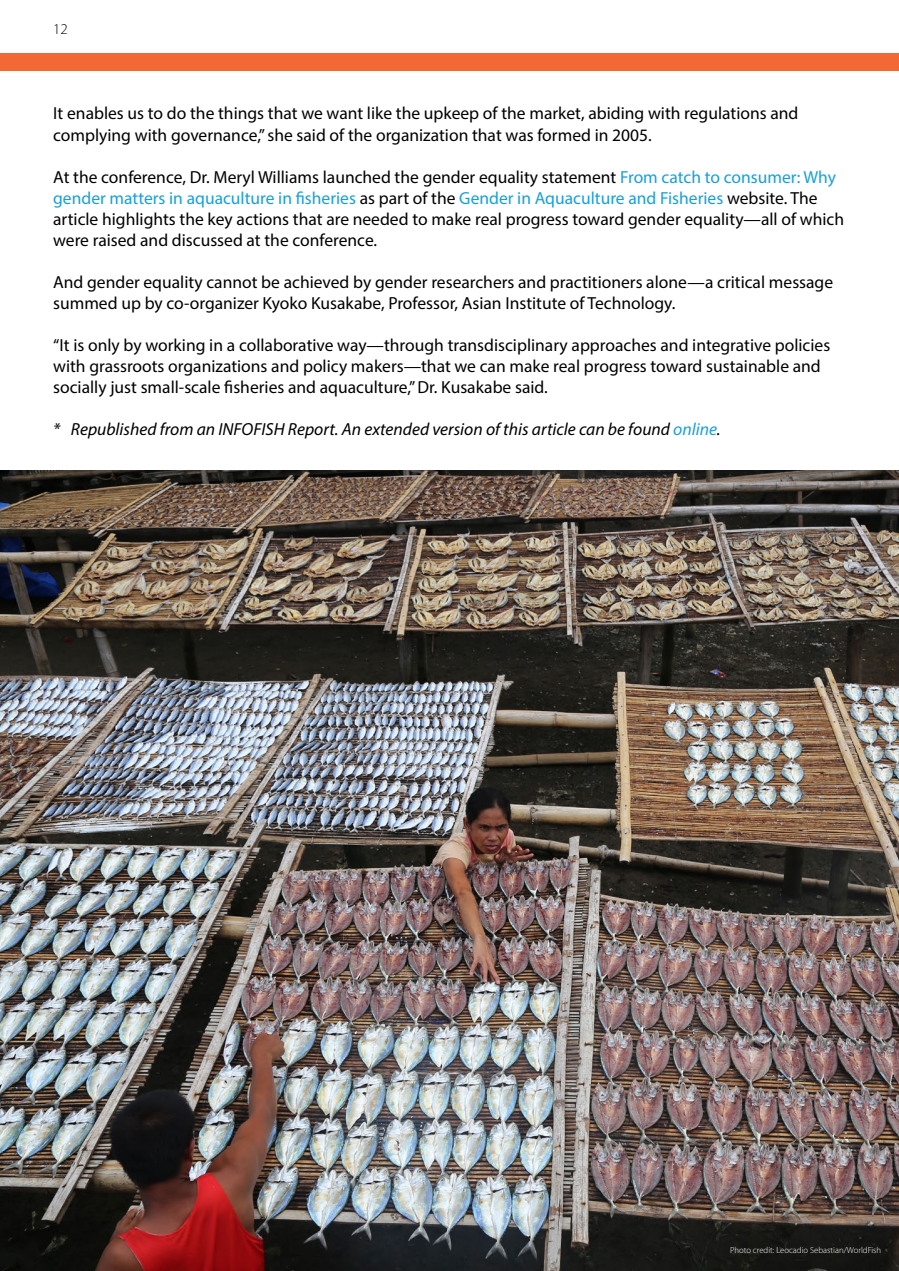
<style>
.page{position:relative;width:899px;height:1271px;background:#fff}
.page>*{position:absolute;margin:0;border:0;box-sizing:border-box;transform-origin:0 0}
.t1{font:17.5px/21px "Myriad Pro";color:#000}
.t2{font:italic 17.5px "Myriad Pro";color:#000}
.t3{font:300 15px "Myriad Pro";color:#000}
.t4{font:300 8.75px "Myriad Pro";color:#fff}
.s1{color:#189fda}
</style>
<div class="page">
<img style="left:0;top:470px;width:898px;height:800px">
<div style="left:0;top:53px;width:898px;height:17px;background:#f26935"></div>
<p class="t3" style="left:53px;top:21px;width:16px">12</p>
<p class="t1" style="left:53px;top:103px;width:746px">It enables us to do the things that we want like the upkeep of the market, abiding with regulations and complying with governance,” she said of the organization that was formed in 2005.</p>
<p class="t1" style="left:53px;top:166px;width:792px">At the conference, Dr. Meryl Williams launched the gender equality statement <span class="s1">From catch to consumer: Why gender matters in aquaculture in fisheries</span> as part of the <span class="s1">Gender in Aquaculture and Fisheries</span> website. The article highlights the key actions that are needed to make real progress toward gender equality—all of which were raised and discussed at the conference.</p>
<p class="t1" style="left:53px;top:271px;width:781px">And gender equality cannot be achieved by gender researchers and practitioners alone—a critical message summed up by co-organizer Kyoko Kusakabe, Professor, Asian Institute of Technology.</p>
<p class="t1" style="left:53px;top:334px;width:778px">“It is only by working in a collaborative way—through transdisciplinary approaches and integrative policies with grassroots organizations and policy makers—that we can make real progress toward sustainable and socially just small-scale fisheries and aquaculture,” Dr. Kusakabe said.</p>
<p class="t2" style="left:53px;top:418px;width:668px">* Republished from an INFOFISH Report. An extended version of this article can be found <span class="s1">online</span>.</p>
<p class="t4" style="left:729px;top:1245px;width:153px">Photo credit: Leocadio Sebastian/WorldFish</p>
</div>
